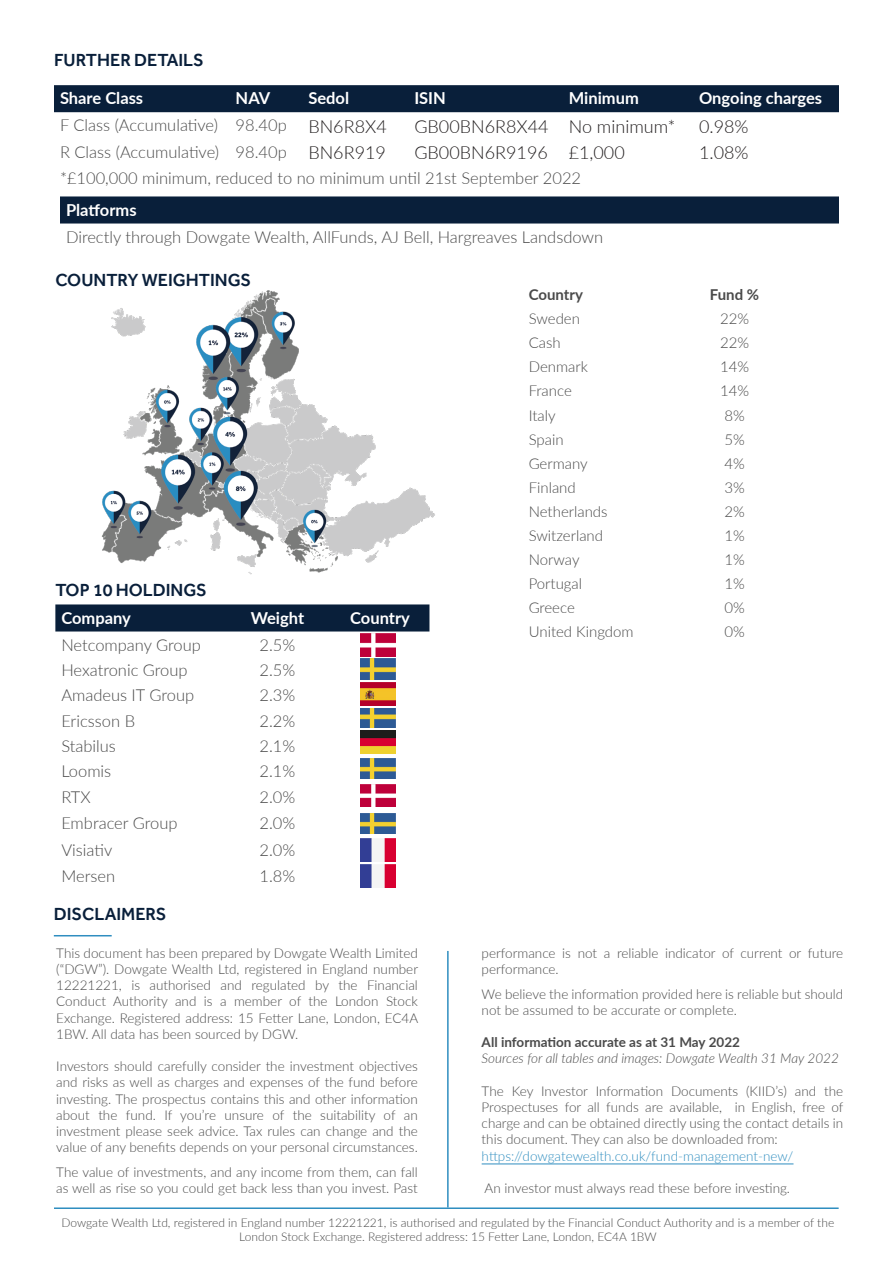
<style>
.page{position:relative;width:893px;height:1263px;background:#fff}
.page>*{position:absolute;margin:0;border:0;box-sizing:border-box;transform-origin:0 0}
.t1{font:300 18px "Lato";color:#231f20}
.t2{font:500 18px "Effra";color:#091f3a}
.t3{font:300 16.5px "Lato";color:#4a4a4a}
.t4{font:700 16.5px "Lato";color:#fff}
.t5{font:300 15px "Lato";color:#4a4a4a}
.t6{font:700 15px "Lato";color:#4a4a4a}
.Standard_text{font:300 13.5px/16.2px "Lato";color:#4a4a4a;text-align:justify}
.t7{font:italic 300 13.5px "Lato";color:#4a4a4a}
.t8{font:300 13.5px "Lato";color:#2f8ec0}
.t9{font:700 13.5px "Lato";color:#4a4a4a}
.t10{font:300 12px/14.4px "Lato";color:#4a4a4a;text-align:center}
</style>
<div class="page">
<hr style="left:54px;top:1207px;width:785px;height:2px;background:#2f8ec0">
<hr style="left:447px;top:951px;width:2px;height:256px;background:#2f8ec0">
<hr style="left:54px;top:935px;width:58px;height:1px;background:#2f8ec0">
<hr style="left:482px;top:1164px;width:311px;height:1px;background:#2f8ec0">
<div style="left:54px;top:85px;width:785px;height:27px;background:#091f3a"></div>
<svg style="left:60px;top:196px;width:779px;height:28px;background:#112640"></svg>
<img style="left:101px;top:290px;width:334px;height:285px">
<div style="left:55px;top:604px;width:374px;height:27px;background:#091f3a"></div>
<img style="left:360px;top:708px;width:35px;height:19px">
<img style="left:360px;top:731px;width:35px;height:22px">
<img style="left:360px;top:784px;width:35px;height:22px">
<img style="left:360px;top:839px;width:35px;height:22px">
<img style="left:360px;top:865px;width:35px;height:22px">
<img style="left:360px;top:813px;width:35px;height:21px">
<img style="left:360px;top:758px;width:35px;height:21px">
<img style="left:360px;top:683px;width:35px;height:22px">
<img style="left:360px;top:659px;width:35px;height:21px">
<img style="left:360px;top:634px;width:35px;height:22px">
<p class="t2" style="left:54px;top:49px;width:151px">FURTHER DETAILS</p>
<p class="t4" style="left:60px;top:86px;width:85px">Share Class</p>
<p class="t4" style="left:236px;top:86px;width:36px">NAV</p>
<p class="t4" style="left:308px;top:86px;width:42px">Sedol</p>
<p class="t4" style="left:414px;top:86px;width:33px">ISIN</p>
<p class="t4" style="left:569px;top:86px;width:72px">Minimum</p>
<p class="t4" style="left:699px;top:86px;width:125px">Ongoing charges</p>
<p class="t3" style="left:60px;top:114px;width:160px">F Class (Accumulative)</p>
<p class="t3" style="left:236px;top:114px;width:53px">98.40p</p>
<p class="t1" style="left:308px;top:114px;width:80px">BN6R8X4</p>
<p class="t1" style="left:414px;top:114px;width:136px">GB00BN6R8X44</p>
<p class="t1" style="left:569px;top:114px;width:108px">No minimum*</p>
<p class="t1" style="left:699px;top:114px;width:51px">0.98%</p>
<p class="t3" style="left:60px;top:141px;width:161px">R Class (Accumulative)</p>
<p class="t3" style="left:236px;top:141px;width:53px">98.40p</p>
<p class="t1" style="left:308px;top:140px;width:79px">BN6R919</p>
<p class="t1" style="left:414px;top:140px;width:135px">GB00BN6R9196</p>
<p class="t1" style="left:569px;top:140px;width:58px">£1,000</p>
<p class="t1" style="left:699px;top:140px;width:51px">1.08%</p>
<p class="t3" style="left:60px;top:167px;width:523px">*£100,000 minimum, reduced to no minimum until 21st September 2022</p>
<p class="t4" style="left:66px;top:198px;width:72px">Platforms</p>
<p class="t3" style="left:66px;top:225px;width:539px">Directly through Dowgate Wealth, AllFunds, AJ Bell, Hargreaves Landsdown</p>
<p class="t2" style="left:55px;top:270px;width:197px">COUNTRY WEIGHTINGS</p>
<p class="t6" style="left:529px;top:284px;width:56px">Country</p>
<p class="t6" style="left:710px;top:284px;width:51px">Fund %</p>
<p class="t5" style="left:529px;top:308px;width:53px">Sweden</p>
<p class="t5" style="left:720px;top:308px;width:31px">22%</p>
<p class="t5" style="left:529px;top:332px;width:34px">Cash</p>
<p class="t5" style="left:720px;top:332px;width:31px">22%</p>
<p class="t5" style="left:529px;top:356px;width:61px">Denmark</p>
<p class="t5" style="left:720px;top:356px;width:31px">14%</p>
<p class="t5" style="left:529px;top:381px;width:45px">France</p>
<p class="t5" style="left:720px;top:381px;width:31px">14%</p>
<p class="t5" style="left:529px;top:405px;width:28px">Italy</p>
<p class="t5" style="left:724px;top:405px;width:22px">8%</p>
<p class="t5" style="left:529px;top:429px;width:36px">Spain</p>
<p class="t5" style="left:724px;top:429px;width:22px">5%</p>
<p class="t5" style="left:529px;top:453px;width:60px">Germany</p>
<p class="t5" style="left:724px;top:453px;width:22px">4%</p>
<p class="t5" style="left:529px;top:477px;width:49px">Finland</p>
<p class="t5" style="left:724px;top:477px;width:22px">3%</p>
<p class="t5" style="left:529px;top:501px;width:80px">Netherlands</p>
<p class="t5" style="left:724px;top:501px;width:22px">2%</p>
<p class="t5" style="left:529px;top:525px;width:76px">Switzerland</p>
<p class="t5" style="left:724px;top:525px;width:22px">1%</p>
<p class="t5" style="left:529px;top:549px;width:52px">Norway</p>
<p class="t5" style="left:724px;top:549px;width:22px">1%</p>
<p class="t5" style="left:529px;top:573px;width:55px">Portugal</p>
<p class="t5" style="left:724px;top:573px;width:22px">1%</p>
<p class="t5" style="left:529px;top:597px;width:48px">Greece</p>
<p class="t5" style="left:724px;top:597px;width:22px">0%</p>
<p class="t5" style="left:529px;top:621px;width:106px">United Kingdom</p>
<p class="t5" style="left:724px;top:621px;width:22px">0%</p>
<p class="t2" style="left:55px;top:579px;width:153px">TOP 10 HOLDINGS</p>
<p class="t4" style="left:61px;top:606px;width:71px">Company</p>
<p class="t4" style="left:251px;top:606px;width:55px">Weight</p>
<p class="t4" style="left:350px;top:606px;width:61px">Country</p>
<p class="t3" style="left:61px;top:633px;width:141px">Netcompany Group</p>
<p class="t3" style="left:260px;top:633px;width:37px">2.5%</p>
<p class="t3" style="left:61px;top:659px;width:128px">Hexatronic Group</p>
<p class="t3" style="left:260px;top:659px;width:37px">2.5%</p>
<p class="t3" style="left:61px;top:684px;width:134px">Amadeus IT Group</p>
<p class="t3" style="left:260px;top:684px;width:37px">2.3%</p>
<p class="t3" style="left:61px;top:709px;width:75px">Ericsson B</p>
<p class="t3" style="left:260px;top:709px;width:37px">2.2%</p>
<p class="t3" style="left:61px;top:734px;width:56px">Stabilus</p>
<p class="t3" style="left:260px;top:734px;width:37px">2.1%</p>
<p class="t3" style="left:61px;top:760px;width:51px">Loomis</p>
<p class="t3" style="left:260px;top:760px;width:37px">2.1%</p>
<p class="t3" style="left:61px;top:785px;width:31px">RTX</p>
<p class="t3" style="left:260px;top:785px;width:37px">2.0%</p>
<p class="t3" style="left:61px;top:812px;width:118px">Embracer Group</p>
<p class="t3" style="left:260px;top:812px;width:37px">2.0%</p>
<p class="t3" style="left:61px;top:838px;width:52px">Visiativ</p>
<p class="t3" style="left:260px;top:838px;width:37px">2.0%</p>
<p class="t3" style="left:61px;top:864px;width:55px">Mersen</p>
<p class="t3" style="left:260px;top:864px;width:37px">1.8%</p>
<p class="t2" style="left:54px;top:903px;width:114px">DISCLAIMERS</p>
<p class="Standard_text" style="left:56px;top:944px;width:363px">This document has been prepared by Dowgate Wealth Limited (“DGW”). Dowgate Wealth Ltd, registered in England number 12221221, is authorised and regulated by the Financial Conduct Authority and is a member of the London Stock Exchange. Registered address: 15 Fetter Lane, London, EC4A 1BW. All data has been sourced by DGW.</p>
<p class="Standard_text" style="left:56px;top:1058px;width:363px">Investors should carefully consider the investment objectives and risks as well as charges and expenses of the fund before investing. The prospectus contains this and other information about the fund. If you’re unsure of the suitability of an investment please seek advice. Tax rules can change and the value of any benefits depends on your personal circumstances.</p>
<p class="Standard_text" style="left:56px;top:1163px;width:363px">The value of investments, and any income from them, can fall as well as rise so you could get back less than you invest. Past</p>
<p class="Standard_text" style="left:482px;top:944px;width:363px">performance is not a reliable indicator of current or future performance.</p>
<p class="Standard_text" style="left:482px;top:985px;width:363px">We believe the information provided here is reliable but should not be assumed to be accurate or complete.</p>
<p class="t9" style="left:482px;top:1032px;width:260px">All information accurate as at 31 May 2022</p>
<p class="t7" style="left:482px;top:1049px;width:359px">Sources for all tables and images: Dowgate Wealth 31 May 2022</p>
<p class="Standard_text" style="left:482px;top:1082px;width:363px">The Key Investor Information Documents (KIID’s) and the Prospectuses for all funds are available, in English, free of charge and can be obtained directly using the contact details in this document. They can also be downloaded from:</p>
<p class="t8" style="left:482px;top:1146px;width:313px">https://dowgatewealth.co.uk/fund-management-new/</p>
<p class="Standard_text" style="left:485px;top:1180px;width:307px">An investor must always read these before investing.</p>
<p class="t10" style="left:61px;top:1215px;width:774px">Dowgate Wealth Ltd, registered in England number 12221221, is authorised and regulated by the Financial Conduct Authority and is a member of the<br>London Stock Exchange. Registered address: 15 Fetter Lane, London, EC4A 1BW</p>
</div>
